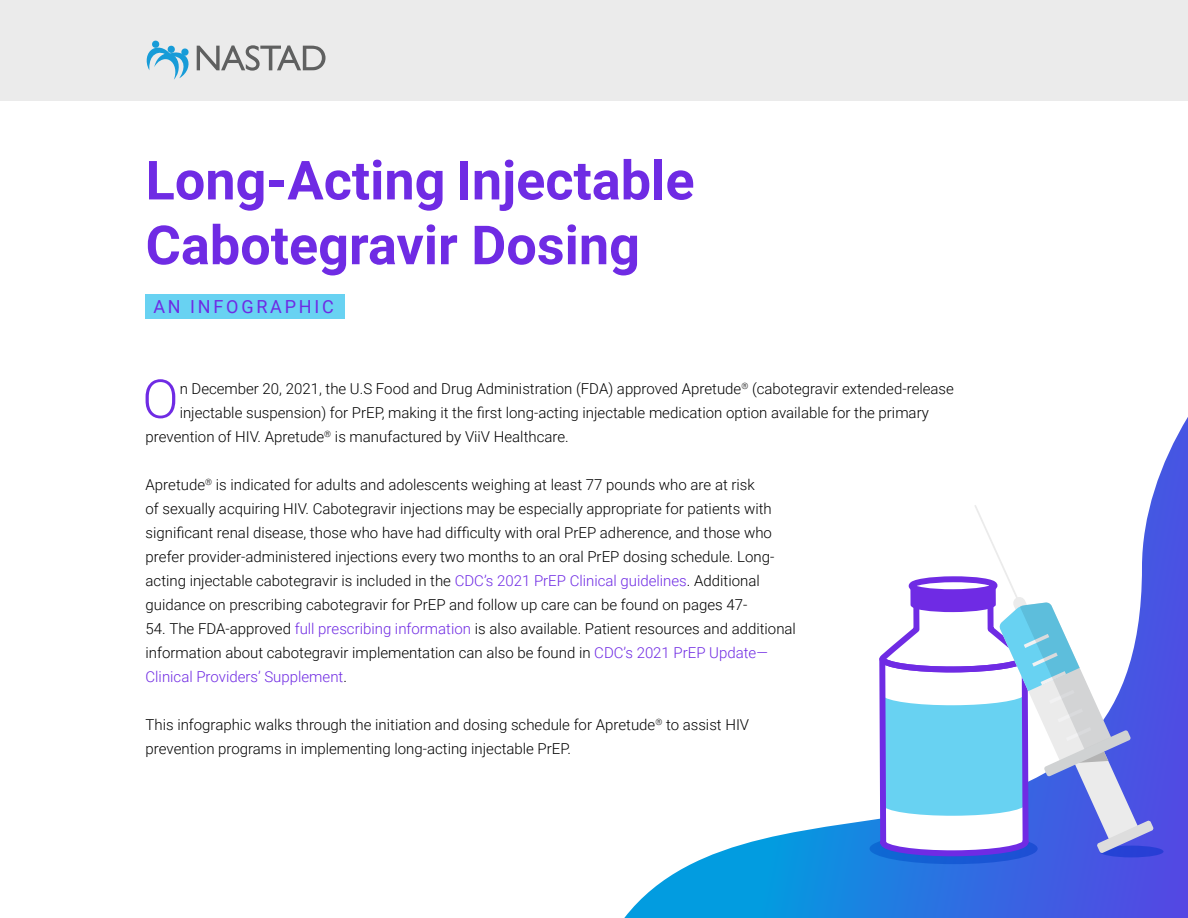
<style>
.page{position:relative;width:1188px;height:918px;background:#fff}
.page>*{position:absolute;margin:0;border:0;box-sizing:border-box;transform-origin:0 0}
.t1{font:700 54px/64.8px "Roboto";color:#6f2be4}
.t2{font:300 53.7px "Roboto";color:#6f2be4}
.t3{font:18px "Roboto";letter-spacing:.155em;color:#6f2be4}
.t4{font:300 15px/24px "Roboto";color:#000}
.s1{color:#6f2be4}
.s2{color:#702be3}
</style>
<div class="page">
<svg style="left:624px;top:417px;width:564px;height:501px"></svg>
<svg style="left:1099px;top:846px;width:65px;height:11px"></svg>
<svg style="left:909px;top:417px;width:88px;height:88px"></svg>
<svg style="left:876px;top:505px;width:278px;height:413px"></svg>
<div style="left:0;top:0;width:1188px;height:100px;background:#ebebeb"></div>
<svg style="left:146px;top:40px;width:43px;height:40px"></svg>
<svg style="left:197px;top:45px;width:129px;height:26px"></svg>
<div style="left:146px;top:295px;width:199px;height:24px;background:#68d2f2"></div>
<p class="t1" style="left:146px;top:146px;width:551px">Long-Acting Injectable<br>Cabotegravir Dosing</p>
<p class="t3" style="left:153px;top:294px;width:182px">AN INFOGRAPHIC</p>
<p class="t2" style="left:142px;top:361px;width:38px">O</p>
<p class="t4" style="left:180px;top:376px;width:776px">n December 20, 2021, the U.S Food and Drug Administration (FDA) approved Apretude<sup>®</sup> (cabotegravir extended-release</p>
<p class="t4" style="left:180px;top:400px;width:751px">injectable suspension) for PrEP, making it the first long-acting injectable medication option available for the primary</p>
<p class="t4" style="left:146px;top:424px;width:425px">prevention of HIV. Apretude<sup>®</sup> is manufactured by ViiV Healthcare.</p>
<p class="t4" style="left:146px;top:472px;width:630px">Apretude<sup>®</sup> is indicated for adults and adolescents weighing at least 77 pounds who are at risk<br>of sexually acquiring HIV. Cabotegravir injections may be especially appropriate for patients with significant renal disease, those who have had difficulty with oral PrEP adherence, and those who prefer provider-administered injections every two months to an oral PrEP dosing schedule. Long&shy;acting injectable cabotegravir is included in the <span class="s1">CDC’s 2021 PrEP Clinical guidelines</span>. Additional guidance on prescribing cabotegravir for PrEP and follow up care can be found on pages 47-</p>
<p class="t4" style="left:146px;top:616px;width:652px">54. The FDA-approved <span class="s2">full prescribing information</span> is also available. Patient resources and additional information about cabotegravir implementation can also be found in <span class="s2">CDC’s 2021 PrEP Update—<br>Clinical Providers’ Supplement</span>.</p>
<p class="t4" style="left:146px;top:712px;width:605px">This infographic walks through the initiation and dosing schedule for Apretude<sup>®</sup> to assist HIV prevention programs in implementing long-acting injectable PrEP.</p>
</div>
